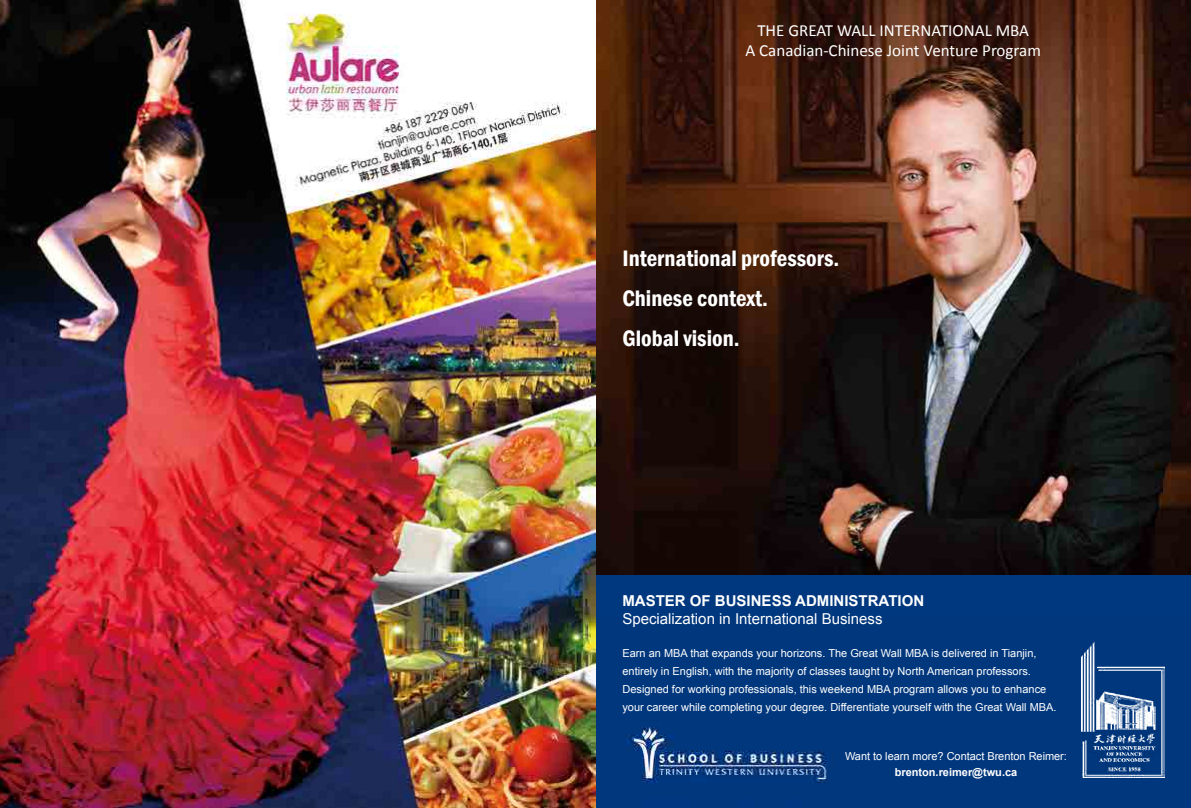
<style>
.page{position:relative;width:1191px;height:808px;background:#fff}
.page>*{position:absolute;margin:0;border:0;box-sizing:border-box;transform-origin:0 0}
.t1{font:600 condensed 23px/40px "Franklin Gothic";color:#fff}
.t2{font:17px/19.8px "Calibri";color:#fff;text-align:center}
.t3{font:15px "Arial";color:#fff}
.t4{font:700 15px "Arial";color:#fff}
.t5{font:11px/18px "Arial";color:#fff}
.t6{font:700 11px "Arial";color:#fff}
</style>
<div class="page">
<img style="left:0;top:0;width:1191px;height:808px">
<img style="left:1081px;top:642px;width:83px;height:135px">
<div style="left:595px;top:575px;width:596px;height:43px;background:#00387f"></div>
<h2 class="t2" style="left:745px;top:19px;width:297px">THE GREAT WALL INTERNATIONAL MBA<br>A Canadian-Chinese Joint Venture Program</h2>
<h1 class="t1" style="left:622px;top:238px;width:218px">International professors.<br>Chinese context.<br>Global vision.</h1>
<h3 class="t4" style="left:622px;top:591px;width:303px">MASTER OF BUSINESS ADMINISTRATION</h3>
<h3 class="t3" style="left:622px;top:609px;width:262px">Specialization in International Business</h3>
<p class="t5" style="left:622px;top:644px;width:436px">Earn an MBA that expands your horizons. The Great Wall MBA is delivered in Tianjin, entirely in English, with the majority of classes taught by North American professors.<br>Designed for working professionals, this weekend MBA program allows you to enhance your career while completing your degree. Differentiate yourself with the Great Wall MBA.</p>
<p class="t5" style="left:845px;top:747px;width:223px">Want to learn more? Contact Brenton Reimer:</p>
<p class="t6" style="left:894px;top:765px;width:124px">brenton.reimer@twu.ca</p>
</div>
